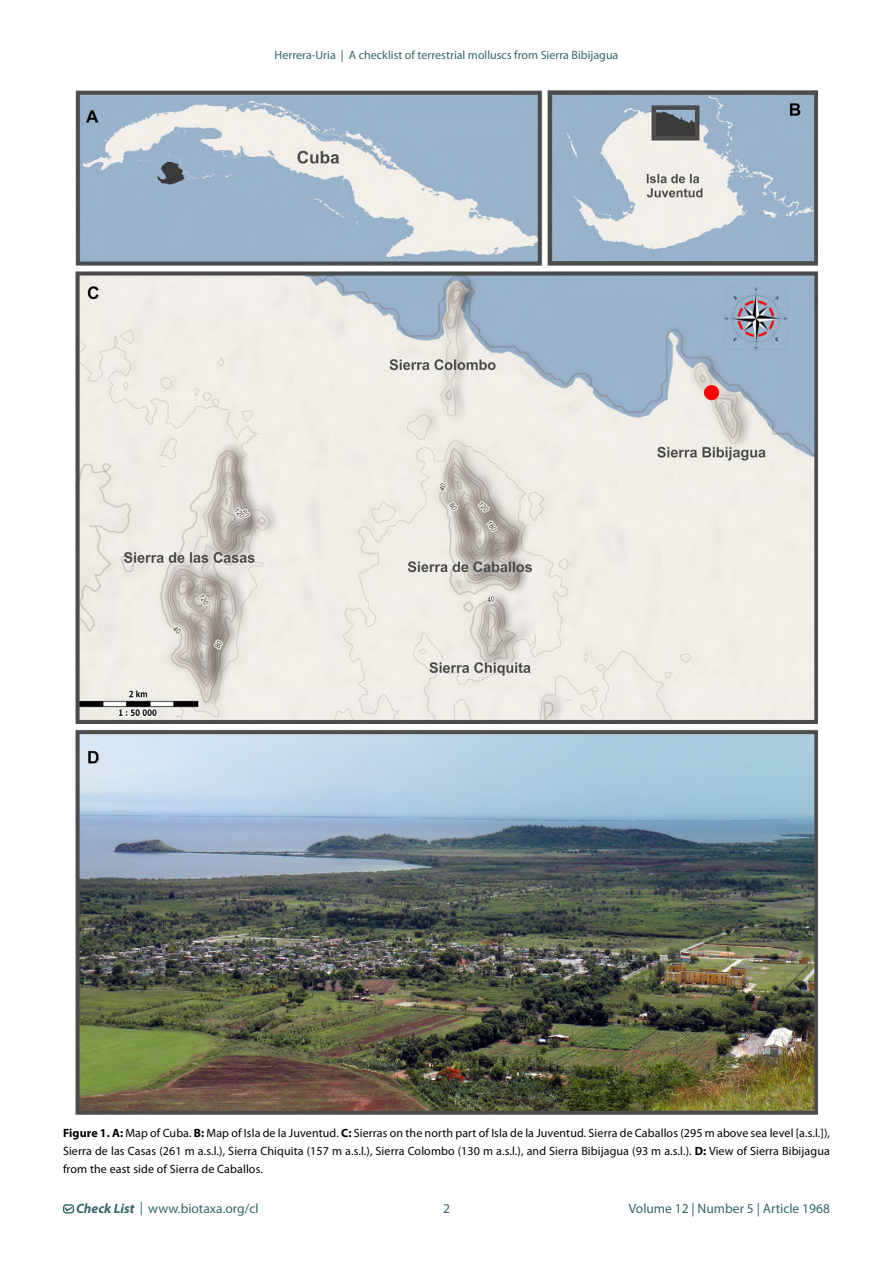
<style>
.page{position:relative;width:893px;height:1263px;background:#fff}
.page>*{position:absolute;margin:0;border:0;box-sizing:border-box;transform-origin:0 0}
.t1{font:13.5px "Myriad Pro";color:#336769}
.t2{font:12px/18px "Myriad Pro";letter-spacing:.01em;color:#000;text-align:justify}
.t3{font:12px "Myriad Pro";color:#336769}
.s1{font-weight:700}
.s2{font-weight:700;font-style:italic}
</style>
<div class="page">
<div style="left:63px;top:1204px;width:11px;height:9px;border:1px solid #336767;border-radius:2px"></div>
<svg style="left:64px;top:1206px;width:9px;height:6px"></svg>
<img style="left:76px;top:90px;width:741px;height:1024px">
<p class="t3" style="left:275px;top:47px;width:345px">Herrera-Uria | A checklist of terrestrial molluscs from Sierra Bibijagua</p>
<p class="t2" style="left:63px;top:1124px;width:769px"><span class="s1">Figure 1. A:</span> Map of Cuba. <span class="s1">B:</span> Map of Isla de la Juventud. <span class="s1">C:</span> Sierras on the north part of Isla de la Juventud. Sierra de Caballos (295 m above sea level [a.s.l.]), Sierra de las Casas (261 m a.s.l.), Sierra Chiquita (157 m a.s.l.), Sierra Colombo (130 m a.s.l.), and Sierra Bibijagua (93 m a.s.l.). <span class="s1">D:</span> View of Sierra Bibijagua from the east side of Sierra de Caballos.</p>
<p class="t1" style="left:76px;top:1200px;width:184px"><span class="s2">Check List</span> | www.biotaxa.org/cl</p>
<p class="t1" style="left:443px;top:1200px;width:8px">2</p>
<p class="t1" style="left:629px;top:1200px;width:203px">Volume 12 | Number 5 | Article 1968</p>
</div>
